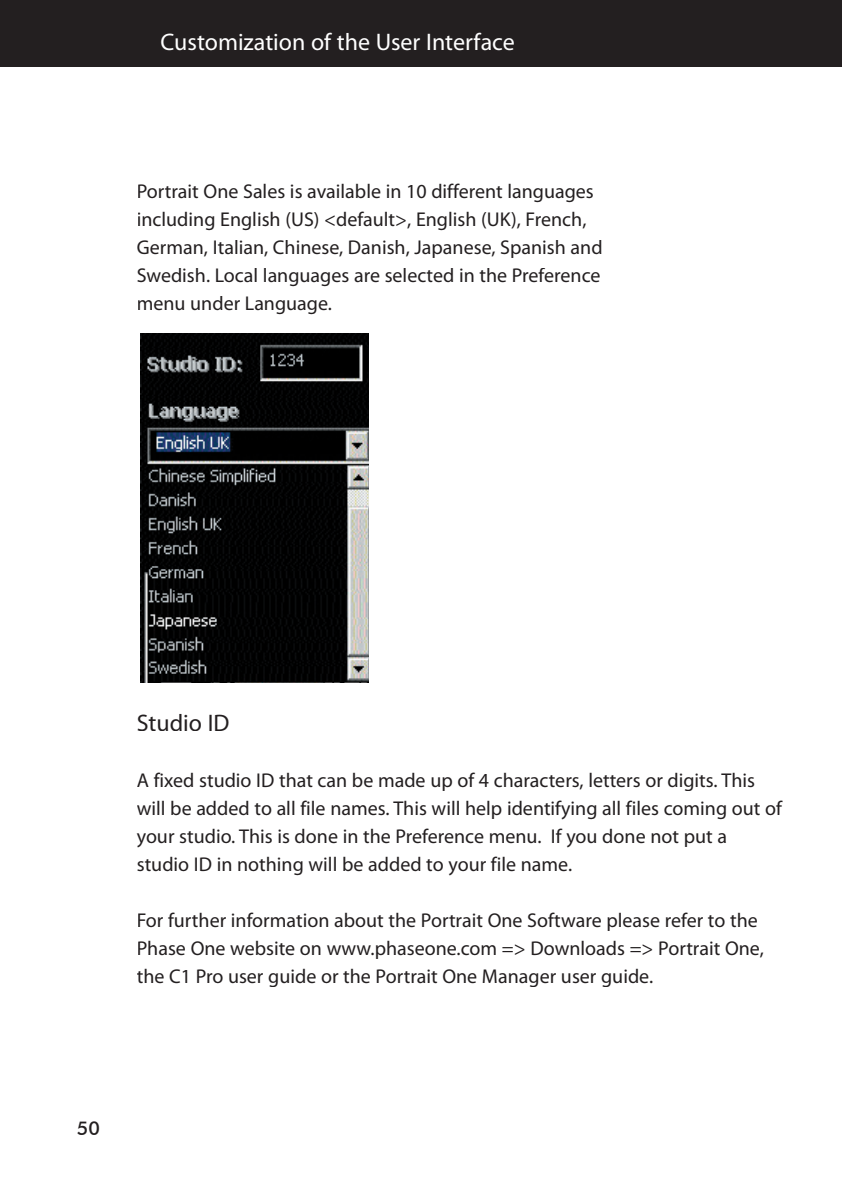
<style>
.page{position:relative;width:842px;height:1191px;background:#fff}
.page>*{position:absolute;margin:0;border:0;box-sizing:border-box;transform-origin:0 0}
.t1{font:24px "Myriad Pro";color:#fff}
.t2{font:24px "Myriad Pro";color:#231f20}
.t3{font:20px/28px "Myriad Pro";color:#231f20}
.t4{font:500 19px "Futura BT";color:#231f20}
</style>
<div class="page">
<div style="left:0;top:0;width:842px;height:66px;background:#231f20"></div>
<img style="left:140px;top:333px;width:228px;height:349px">
<p class="t1" style="left:161px;top:28px;width:356px">Customization of the User Interface</p>
<p class="t3" style="left:137px;top:178px;width:467px">Portrait One Sales is available in 10 different languages including English (US) &lt;default&gt;, English (UK), French, German, Italian, Chinese, Danish, Japanese, Spanish and Swedish. Local languages are selected in the Preference menu under Language.</p>
<p class="t2" style="left:137px;top:709px;width:94px">Studio ID</p>
<p class="t3" style="left:137px;top:766px;width:647px">A fixed studio ID that can be made up of 4 characters, letters or digits. This will be added to all file names. This will help identifying all files coming out of your studio. This is done in the Preference menu. If you done not put a studio ID in nothing will be added to your file name.</p>
<p class="t3" style="left:137px;top:906px;width:628px">For further information about the Portrait One Software please refer to the<br>Phase One website on www.phaseone.com =&gt; Downloads =&gt; Portrait One, the C1 Pro user guide or the Portrait One Manager user guide.</p>
<p class="t4" style="left:77px;top:1116px;width:25px">50</p>
</div>
